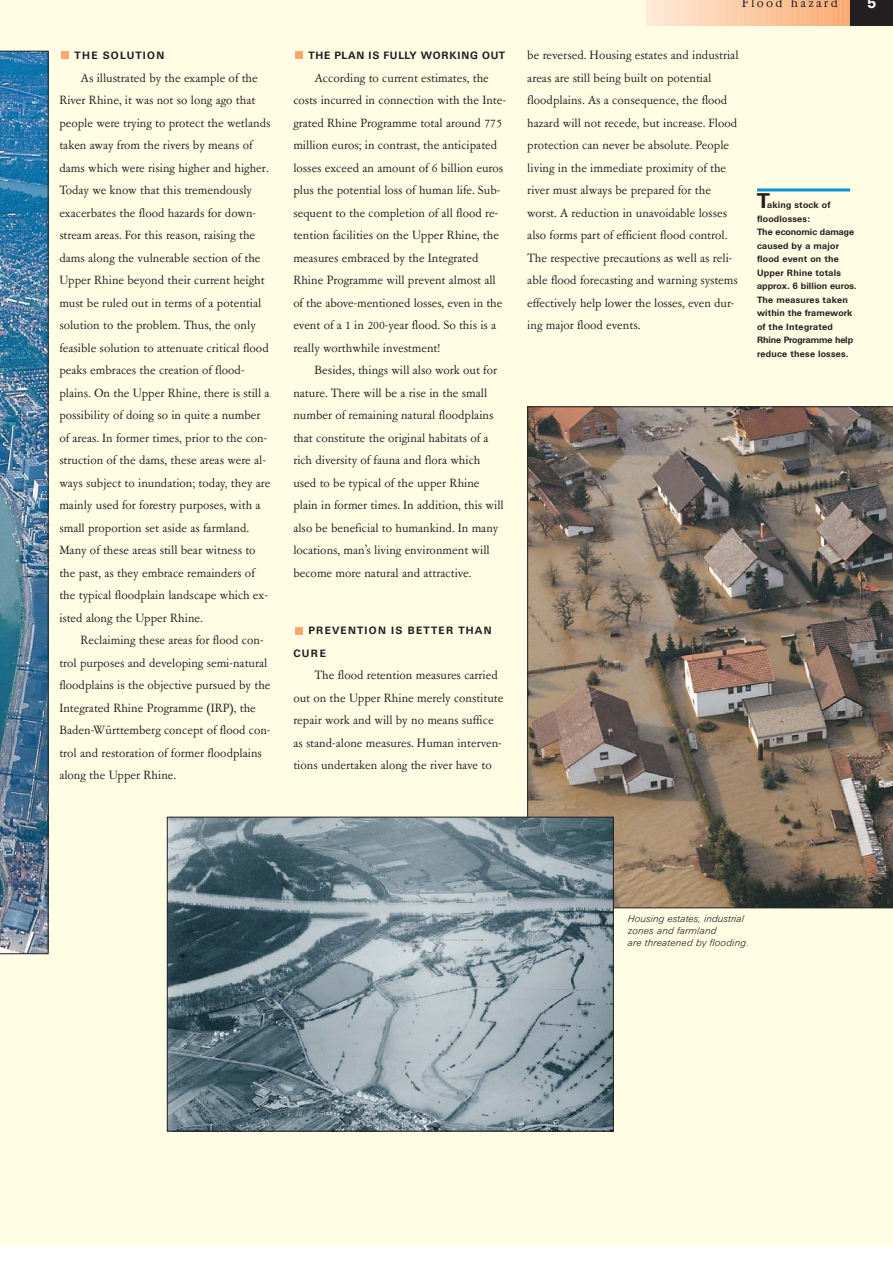
<style>
.page{position:relative;width:893px;height:1263px;background:#fff}
.page>*{position:absolute;margin:0;border:0;box-sizing:border-box;transform-origin:0 0}
.t1{font:700 21px "Univers BQ";color:#231f20}
.t2{font:15px "Garamont Amst SB";letter-spacing:.15em;color:#231f20}
.t3{font:700 15px "Univers BQ";color:#fff}
.t4{font:13.5px/22.5px "Garamont Amst SB";color:#231f20}
.t5{font:700 10.5px/22.5px "Univers BQ";letter-spacing:.12em;color:#231f20}
.t6{font:700 10.5px "Univers BQ";letter-spacing:.07em;color:#231f20}
.t7{font:italic 300 9.9px/12px "Univers BQ";letter-spacing:.02em;color:#231f20}
.t8{font:700 9px/13.5px "Univers BQ";letter-spacing:.025em;color:#231f20}
</style>
<div class="page">
<div style="left:0;top:0;width:892px;height:1246px;background:#fffde4"></div>
<svg style="left:646px;top:0;width:204px;height:25px;background:#fccba6"></svg>
<div style="left:850px;top:0;width:42px;height:25px;background:#231f20"></div>
<div style="left:61px;top:52px;width:7px;height:7px;background:#f9a870"></div>
<div style="left:295px;top:627px;width:7px;height:7px;background:#f9a870"></div>
<div style="left:295px;top:52px;width:7px;height:7px;background:#f9a870"></div>
<hr style="left:757px;top:188px;width:93px;height:3px;background:#0095d9">
<svg style="left:527px;top:406px;width:365px;height:502px;background:#817366"></svg>
<img style="left:169px;top:819px;width:442px;height:310px">
<div style="left:167px;top:817px;width:446px;height:314px;border:1px solid #231f20"></div>
<img style="left:0;top:51px;width:48px;height:903px">
<p class="t5" style="left:75px;top:45px;width:91px">THE SOLUTION</p>
<p class="t4" style="left:59px;top:67px;width:213px;text-indent:21px">As illustrated by the example of the River Rhine, it was not so long ago that people were trying to protect the wetlands taken away from the rivers by means of dams which were rising higher and higher.<br>Today we know that this tremendously exacerbates the flood hazards for down&shy;stream areas. For this reason, raising the dams along the vulnerable section of the Upper Rhine beyond their current height must be ruled out in terms of a potential solution to the problem. Thus, the only feasible solution to attenuate critical flood peaks embraces the creation of flood&shy;plains. On the Upper Rhine, there is still a possibility of doing so in quite a number of areas. In former times, prior to the con&shy;struction of the dams, these areas were al&shy;ways subject to inundation; today, they are mainly used for forestry purposes, with a small proportion set aside as farmland.<br>Many of these areas still bear witness to the past, as they embrace remainders of the typical floodplain landscape which ex&shy;isted along the Upper Rhine.</p>
<p class="t4" style="left:59px;top:629px;width:213px;text-indent:21px">Reclaiming these areas for flood con&shy;trol purposes and developing semi-natural floodplains is the objective pursued by the Integrated Rhine Programme (IRP), the Baden-Württemberg concept of flood con&shy;trol and restoration of former floodplains along the Upper Rhine.</p>
<p class="t6" style="left:308px;top:51px;width:198px">THE PLAN IS FULLY WORKING OUT</p>
<p class="t4" style="left:293px;top:67px;width:214px;text-indent:21px">According to current estimates, the costs incurred in connection with the Inte&shy;grated Rhine Programme total around 775 million euros; in contrast, the anticipated losses exceed an amount of 6 billion euros plus the potential loss of human life. Sub&shy;sequent to the completion of all flood re&shy;tention facilities on the Upper Rhine, the measures embraced by the Integrated Rhine Programme will prevent almost all of the above-mentioned losses, even in the event of a 1 in 200-year flood. So this is a really worthwhile investment!</p>
<p class="t4" style="left:293px;top:359px;width:212px;text-indent:21px">Besides, things will also work out for nature. There will be a rise in the small number of remaining natural floodplains that constitute the original habitats of a rich diversity of fauna and flora which used to be typical of the upper Rhine plain in former times. In addition, this will also be beneficial to humankind. In many locations, man’s living environment will become more natural and attractive.</p>
<p class="t5" style="left:293px;top:621px;width:200px;text-indent:15px">PREVENTION IS BETTER THAN<br>CURE</p>
<p class="t4" style="left:293px;top:665px;width:212px;text-indent:21px">The flood retention measures carried out on the Upper Rhine merely constitute repair work and will by no means suffice as stand-alone measures. Human interven&shy;tions undertaken along the river have to</p>
<p class="t2" style="left:742px;top:-4px;width:97px">Flood hazard</p>
<p class="t3" style="left:867px;top:-3px;width:11px">5</p>
<p class="t4" style="left:527px;top:44px;width:213px">be reversed. Housing estates and industrial areas are still being built on potential floodplains. As a consequence, the flood hazard will not recede, but increase. Flood protection can never be absolute. People living in the immediate proximity of the river must always be prepared for the worst. A reduction in unavoidable losses also forms part of efficient flood control.<br>The respective precautions as well as reli&shy;able flood forecasting and warning systems effectively help lower the losses, even dur&shy;ing major flood events.</p>
<h1 class="t1" style="left:757px;top:193px;width:14px">T</h1>
<p class="t8" style="left:757px;top:199px;width:101px;text-indent:10px">aking stock of floodlosses:<br>The economic damage caused by a major flood event on the<br>Upper Rhine totals approx. 6 billion euros.<br>The measures taken within the framework of the Integrated<br>Rhine Programme help reduce these losses.</p>
<p class="t7" style="left:628px;top:913px;width:123px">Housing estates, industrial zones and farmland<br>are threatened by flooding.</p>
</div>
